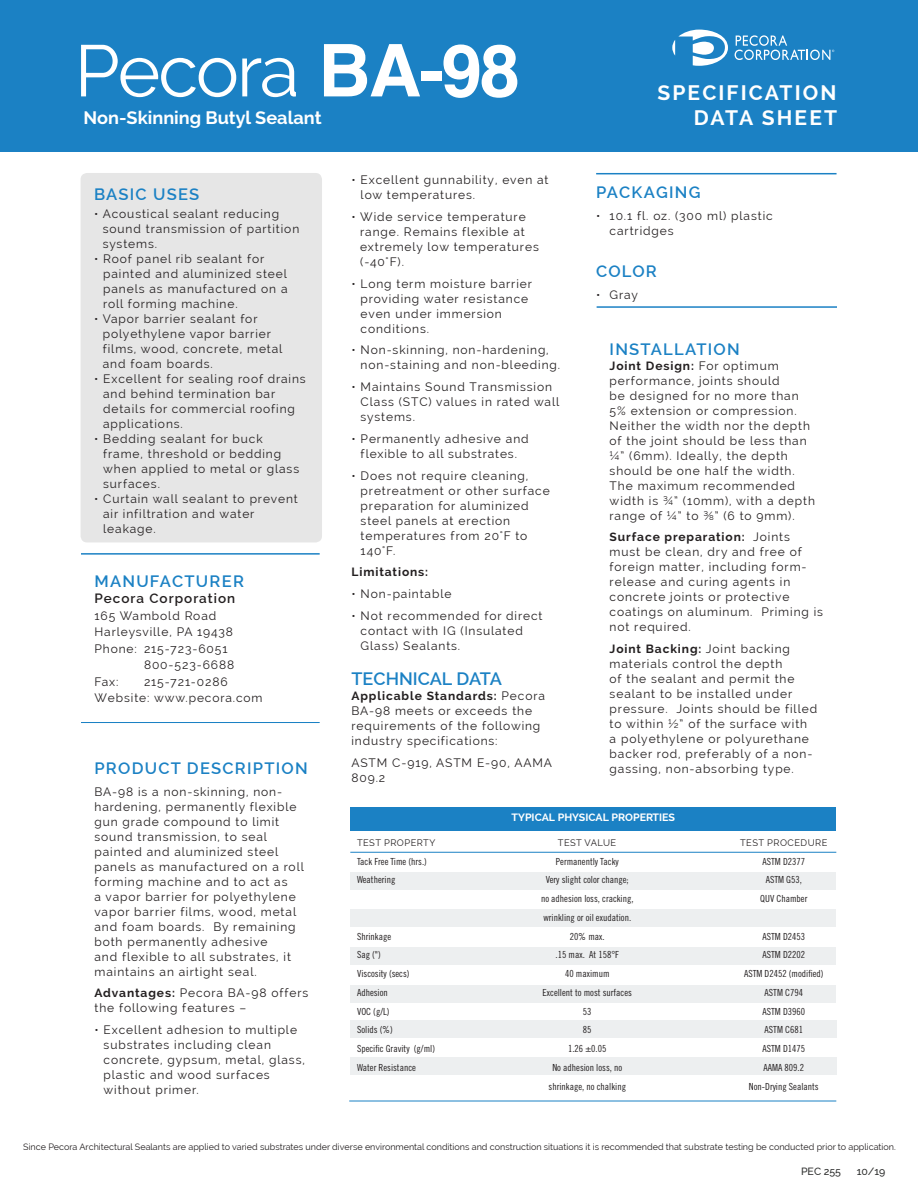
<style>
.page{position:relative;width:918px;height:1188px;background:#fff}
.page>*{position:absolute;margin:0;border:0;box-sizing:border-box;transform-origin:0 0}
.t1{font:72.75px "Raleway";letter-spacing:-.03em;color:#fff}
.t2{font:700 21px/25.2px "Raleway";letter-spacing:.1em;color:#fff;text-align:right}
.t3{font:700 18.15px "Raleway";color:#fff}
.t4{font:600 18px "Raleway";color:#1b81c4}
.t5{font:600 16.5px "Raleway";letter-spacing:.075em;color:#1b81c4}
.t6{font:600 13.5px "Raleway";letter-spacing:.075em;color:#231f20}
.t7{font:12px/15px "Raleway";letter-spacing:.075em;color:#231f20}
.t8{font:700 12px "Raleway";letter-spacing:.075em;color:#231f20}
.t9{font:700 10.65px "Raleway";color:#fff}
.t10{font:500 10.5px "Raleway";color:#2e2f2e}
.t11{font:9.75px "Trade Gothic LT Std Cn 18";color:#231f20}
.t12{font:9.3px "Raleway";letter-spacing:.05em;color:#231f20}
.t13{font:9px "Raleway";color:#231f20}
.s1{font-family:"Helvetica";font-weight:700}
.s2{font-weight:700}
</style>
<div class="page">
<div style="left:0;top:0;width:918px;height:151px;background:#1b81c4"></div>
<hr style="left:596px;top:173px;width:241px;height:1px;background:#1b81c4">
<svg style="left:672px;top:30px;width:56px;height:36px"></svg>
<svg style="left:735px;top:35px;width:99px;height:25px"></svg>
<div style="left:81px;top:173px;width:241px;height:369px;background:#e6e6e6;border-radius:6px"></div>
<hr style="left:81px;top:553px;width:239px;height:2px;background:#1b81c4">
<hr style="left:81px;top:722px;width:239px;height:1px;background:#1b81c4">
<hr style="left:597px;top:306px;width:240px;height:2px;background:#1b81c4">
<div style="left:350px;top:1058px;width:486px;height:17px;background:#edeff0"></div>
<div style="left:350px;top:807px;width:486px;height:24px;background:#1b81c4"></div>
<div style="left:350px;top:872px;width:486px;height:18px;background:#edeff0"></div>
<div style="left:350px;top:947px;width:486px;height:17px;background:#edeff0"></div>
<div style="left:350px;top:910px;width:486px;height:17px;background:#edeff0"></div>
<div style="left:350px;top:1021px;width:486px;height:17px;background:#edeff0"></div>
<div style="left:350px;top:985px;width:486px;height:17px;background:#edeff0"></div>
<hr style="left:349px;top:1101px;width:487px;height:1px;background:#1b81c4">
<hr style="left:350px;top:852px;width:486px;height:1px;background:#1b81c4">
<h1 class="t1" style="left:75px;top:29px;width:447px">Pecora <span class="s1">BA-98</span></h1>
<h3 class="t3" style="left:83px;top:108px;width:240px">Non-Skinning Butyl Sealant</h3>
<h2 class="t2" style="left:657px;top:80px;width:181px">SPECIFICATION<br>DATA SHEET</h2>
<h3 class="t5" style="left:94px;top:184px;width:107px">BASIC USES</h3>
<p class="t7" style="left:103px;top:206px;width:198px;text-indent:-9px">• Acoustical sealant reducing sound transmission of partition systems.</p>
<p class="t7" style="left:103px;top:251px;width:186px;text-indent:-9px">• Roof panel rib sealant for painted and aluminized steel panels as manufactured on a roll forming machine.</p>
<p class="t7" style="left:103px;top:311px;width:181px;text-indent:-9px">• Vapor barrier sealant for polyethylene vapor barrier films, wood, concrete, metal and foam boards.</p>
<p class="t7" style="left:103px;top:371px;width:204px;text-indent:-9px">• Excellent for sealing roof drains and behind termination bar details for commercial roofing applications.</p>
<p class="t7" style="left:103px;top:431px;width:198px;text-indent:-9px">• Bedding sealant for buck frame, threshold or bedding when applied to metal or glass surfaces.</p>
<p class="t7" style="left:103px;top:491px;width:196px;text-indent:-9px">• Curtain wall sealant to prevent air infiltration and water leakage.</p>
<h3 class="t5" style="left:94px;top:572px;width:151px">MANUFACTURER</h3>
<p class="t6" style="left:94px;top:591px;width:142px">Pecora Corporation</p>
<p class="t7" style="left:94px;top:608px;width:123px">165 Wambold Road</p>
<p class="t7" style="left:94px;top:625px;width:140px">Harleysville, PA 19438</p>
<p class="t7" style="left:94px;top:641px;width:135px">Phone: 215-723-6051</p>
<p class="t7" style="left:144px;top:658px;width:92px">800-523-6688</p>
<p class="t7" style="left:94px;top:674px;width:25px">Fax:</p>
<p class="t7" style="left:94px;top:673px;width:170px;line-height:16.5px;text-indent:50px">215-721-0286<br>Website: www.pecora.com</p>
<h3 class="t5" style="left:94px;top:759px;width:215px">PRODUCT DESCRIPTION</h3>
<p class="t7" style="left:94px;top:784px;width:211px">BA-98 is a non-skinning, non&shy;hardening, permanently flexible gun grade compound to limit sound transmission, to seal painted and aluminized steel panels as manufactured on a roll forming machine and to act as<br>a vapor barrier for polyethylene vapor barrier films, wood, metal and foam boards. By remaining both permanently adhesive<br>and flexible to all substrates, it maintains an airtight seal.</p>
<p class="t7" style="left:94px;top:986px;width:215px"><span class="s2">Advantages:</span> Pecora BA-98 offers the following features –</p>
<p class="t7" style="left:104px;top:1022px;width:203px;text-indent:-9px">• Excellent adhesion to multiple substrates including clean concrete, gypsum, metal, glass, plastic and wood surfaces without primer.</p>
<p class="t7" style="left:361px;top:172px;width:189px;text-indent:-9px">• Excellent gunnability, even at low temperatures.</p>
<p class="t7" style="left:360px;top:209px;width:180px;text-indent:-9px">• Wide service temperature range. Remains flexible at extremely low temperatures (-40°F).</p>
<p class="t7" style="left:361px;top:276px;width:173px;text-indent:-9px">• Long term moisture barrier providing water resistance even under immersion conditions.</p>
<p class="t7" style="left:361px;top:343px;width:201px;text-indent:-9px">• Non-skinning, non-hardening, non-staining and non-bleeding.</p>
<p class="t7" style="left:361px;top:379px;width:200px;text-indent:-9px">• Maintains Sound Transmission<br>Class (STC) values in rated wall systems.</p>
<p class="t7" style="left:352px;top:431px;width:179px;text-align:center">• Permanently adhesive and flexible to all substrates.</p>
<p class="t7" style="left:361px;top:468px;width:191px;text-indent:-9px">• Does not require cleaning, pretreatment or other surface preparation for aluminized steel panels at erection temperatures from 20°F to<br>140°F.</p>
<p class="t8" style="left:352px;top:565px;width:78px">Limitations:</p>
<p class="t7" style="left:352px;top:586px;width:101px">• Non-paintable</p>
<p class="t7" style="left:361px;top:608px;width:183px;text-indent:-9px">• Not recommended for direct contact with IG (Insulated<br>Glass) Sealants.</p>
<h3 class="t4" style="left:352px;top:668px;width:152px">TECHNICAL DATA</h3>
<p class="t7" style="left:352px;top:688px;width:195px"><span class="s2">Applicable Standards:</span> Pecora<br>BA-98 meets or exceeds the requirements of the following industry specifications:</p>
<p class="t7" style="left:352px;top:755px;width:202px">ASTM C-919, ASTM E-90, AAMA<br>809.2</p>
<h3 class="t5" style="left:596px;top:183px;width:106px">PACKAGING</h3>
<p class="t7" style="left:610px;top:208px;width:165px;text-indent:-14px">• 10.1 fl. oz. (300 ml) plastic cartridges</p>
<h3 class="t5" style="left:596px;top:262px;width:62px">COLOR</h3>
<p class="t7" style="left:596px;top:287px;width:43px">• Gray</p>
<h3 class="t5" style="left:610px;top:339px;width:132px">INSTALLATION</h3>
<p class="t7" style="left:610px;top:358px;width:207px"><span class="s2">Joint Design:</span> For optimum performance, joints should<br>be designed for no more than<br>5% extension or compression.<br>Neither the width nor the depth of the joint should be less than ¼” (6mm). Ideally, the depth should be one half the width.<br>The maximum recommended width is ¾” (10mm), with a depth range of ¼” to ⅜” (6 to 9mm).</p>
<p class="t7" style="left:610px;top:530px;width:215px"><span class="s2">Surface preparation:</span> Joints must be clean, dry and free of foreign matter, including form&shy;release and curing agents in concrete joints or protective coatings on aluminum. Priming is not required.</p>
<p class="t7" style="left:610px;top:641px;width:209px"><span class="s2">Joint Backing:</span> Joint backing materials control the depth<br>of the sealant and permit the sealant to be installed under pressure. Joints should be filled to within ½” of the surface with<br>a polyethylene or polyurethane backer rod, preferably of a non&shy;gassing, non-absorbing type.</p>
<p class="t9" style="left:512px;top:812px;width:165px">TYPICAL PHYSICAL PROPERTIES</p>
<p class="t12" style="left:357px;top:837px;width:80px">TEST PROPERTY</p>
<p class="t12" style="left:558px;top:837px;width:60px">TEST VALUE</p>
<p class="t12" style="left:740px;top:837px;width:89px">TEST PROCEDURE</p>
<p class="t11" style="left:357px;top:855px;width:71px">Tack Free Time (hrs.)</p>
<p class="t11" style="left:556px;top:855px;width:64px">Permanently Tacky</p>
<p class="t11" style="left:762px;top:855px;width:44px">ASTM D2377</p>
<p class="t11" style="left:357px;top:874px;width:40px">Weathering</p>
<p class="t11" style="left:546px;top:874px;width:85px">Very slight color change;</p>
<p class="t11" style="left:766px;top:874px;width:38px">ASTM G53,</p>
<p class="t11" style="left:541px;top:893px;width:94px">no adhesion loss, cracking,</p>
<p class="t11" style="left:760px;top:893px;width:49px">QUV Chamber</p>
<p class="t11" style="left:543px;top:912px;width:89px">wrinkling or oil exudation.</p>
<p class="t11" style="left:357px;top:930px;width:36px">Shrinkage</p>
<p class="t11" style="left:570px;top:930px;width:36px">20% max.</p>
<p class="t11" style="left:762px;top:930px;width:44px">ASTM D2453</p>
<p class="t11" style="left:357px;top:949px;width:25px">Sag (")</p>
<p class="t11" style="left:556px;top:949px;width:65px">.15 max. At 158°F</p>
<p class="t11" style="left:762px;top:949px;width:44px">ASTM D2202</p>
<p class="t11" style="left:357px;top:968px;width:54px">Viscosity (secs)</p>
<p class="t11" style="left:565px;top:968px;width:46px">40 maximum</p>
<p class="t11" style="left:744px;top:968px;width:81px">ASTM D2452 (modified)</p>
<p class="t11" style="left:357px;top:987px;width:32px">Adhesion</p>
<p class="t11" style="left:543px;top:987px;width:91px">Excellent to most surfaces</p>
<p class="t11" style="left:765px;top:987px;width:40px">ASTM C794</p>
<p class="t11" style="left:357px;top:1005px;width:34px">VOC (g/L)</p>
<p class="t11" style="left:583px;top:1005px;width:10px">53</p>
<p class="t11" style="left:762px;top:1005px;width:44px">ASTM D3960</p>
<p class="t11" style="left:357px;top:1024px;width:37px">Solids (%)</p>
<p class="t11" style="left:583px;top:1024px;width:10px">85</p>
<p class="t11" style="left:765px;top:1024px;width:40px">ASTM C681</p>
<p class="t11" style="left:357px;top:1043px;width:79px">Specific Gravity (g/ml)</p>
<p class="t11" style="left:568px;top:1043px;width:40px">1.26 ±0.05</p>
<p class="t11" style="left:762px;top:1043px;width:44px">ASTM D1475</p>
<p class="t11" style="left:357px;top:1062px;width:60px">Water Resistance</p>
<p class="t11" style="left:552px;top:1062px;width:71px">No adhesion loss, no</p>
<p class="t11" style="left:764px;top:1062px;width:42px">AAMA 809.2</p>
<p class="t11" style="left:549px;top:1080px;width:79px">shrinkage, no chalking</p>
<p class="t11" style="left:749px;top:1080px;width:71px">Non-Drying Sealants</p>
<p class="t13" style="left:23px;top:1142px;width:874px">Since Pecora Architectural Sealants are applied to varied substrates under diverse environmental conditions and construction situations it is recommended that substrate testing be conducted prior to application.</p>
<p class="t10" style="left:801px;top:1165px;width:42px">PEC 255</p>
<p class="t10" style="left:857px;top:1165px;width:30px">10/19</p>
</div>
